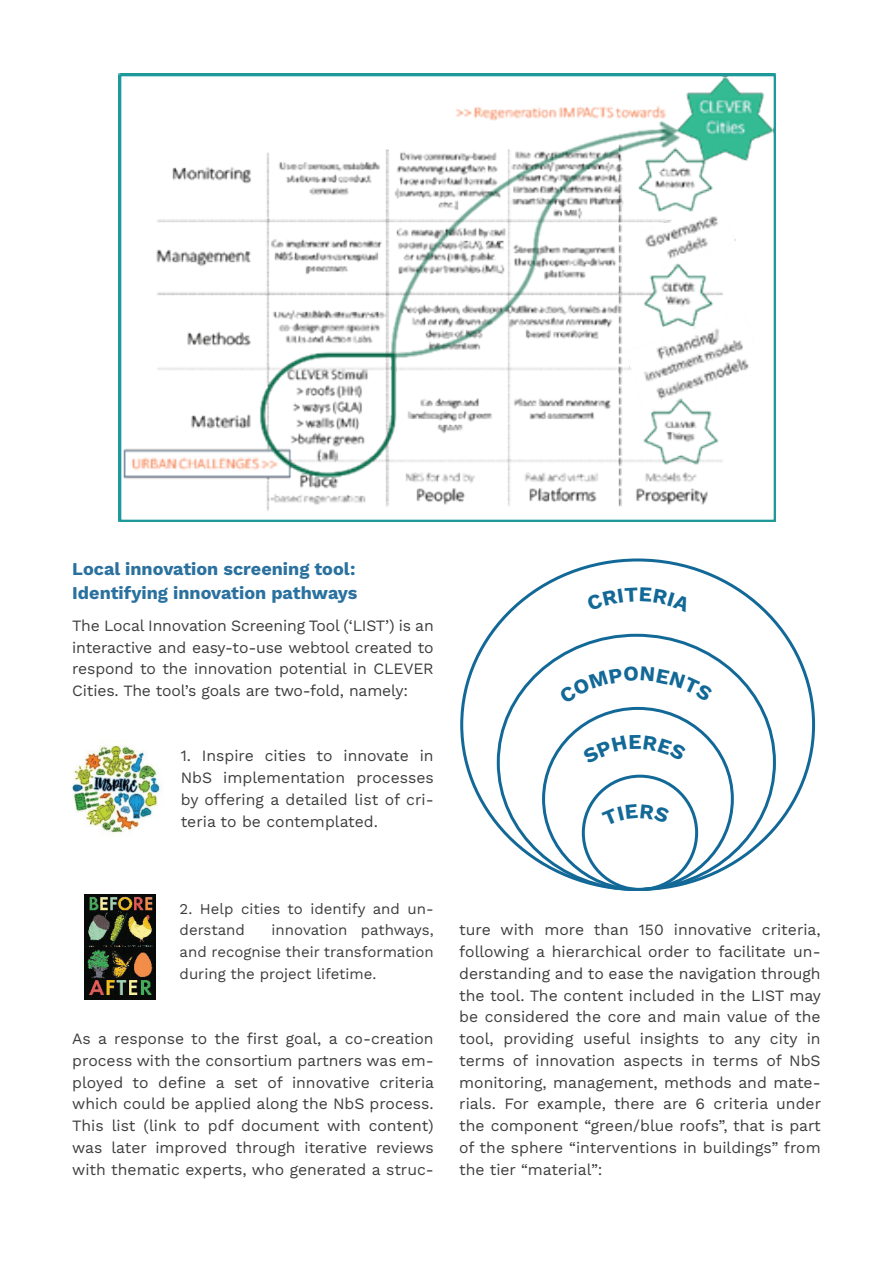
<style>
.page{position:relative;width:893px;height:1263px;background:#fff}
.page>*{position:absolute;margin:0;border:0;box-sizing:border-box;transform-origin:0 0}
.t1{font:700 18px/24px "Work Sans";color:#2a719f}
.t2{font:15.75px/21.8px "Work Sans";color:#3e3e3f;text-align:justify}
.t3{font:15px/21.8px "Work Sans";color:#3e3e3f}
</style>
<div class="page">
<div style="left:582px;top:775px;width:116px;height:116px;border:3px solid #126897;border-radius:50%"></div>
<img style="left:118px;top:73px;width:658px;height:449px">
<img style="left:72px;top:745px;width:88px;height:88px">
<img style="left:85px;top:894px;width:71px;height:106px">
<p class="t1" style="left:72px;top:556px;width:287px">Local innovation screening tool:<br>Identifying innovation pathways</p>
<p class="t2" style="left:72px;top:614px;width:363px">The Local Innovation Screening Tool (‘LIST’) is an interactive and easy-to-use webtool created to respond to the innovation potential in CLEVER Cities. The tool’s goals are two-fold, namely:</p>
<p class="t2" style="left:181px;top:744px;width:255px">1. Inspire cities to innovate in NbS implementation processes by offering a detailed list of cri&shy;teria to be contemplated.</p>
<p class="t3" style="left:180px;top:897px;width:256px">2. Help cities to identify and un&shy;derstand</p>
<p class="t3" style="left:180px;top:919px;width:256px;text-align:justify;text-indent:92px">innovation pathways, and recognise their transformation during the project lifetime.</p>
<p class="t2" style="left:72px;top:1027px;width:363px">As a response to the first goal, a co-creation process with the consortium partners was em&shy;ployed to define a set of innovative criteria which could be applied along the NbS process.<br>This list (link to pdf document with content) was later improved through iterative reviews with thematic experts, who generated a struc-</p>
<p class="t2" style="left:459px;top:918px;width:363px">ture with more than 150 innovative criteria, following a hierarchical order to facilitate un&shy;derstanding and to ease the navigation through the tool. The content included in the LIST may be considered the core and main value of the tool, providing useful insights to any city in terms of innovation aspects in terms of NbS monitoring, management, methods and mate&shy;rials. For example, there are 6 criteria under the component “green/blue roofs”, that is part of the sphere “interventions in buildings” from the tier “material”:</p>
</div>
